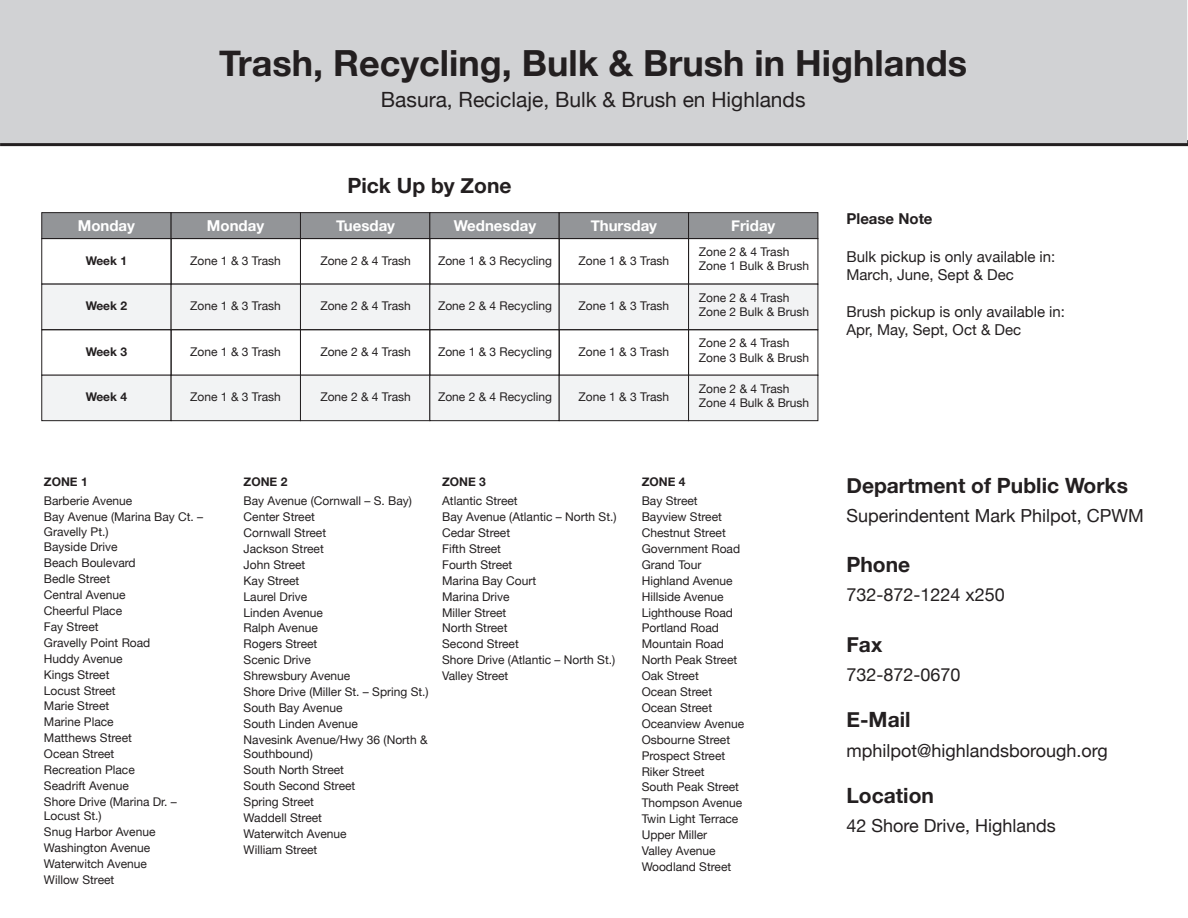
<style>
.page{position:relative;width:1188px;height:918px;background:#fff}
.page>*{position:absolute;margin:0;border:0;box-sizing:border-box;transform-origin:0 0}
.t1{font:700 36px "Helvetica Neue";color:#231f20}
.t2{font:700 21px "Helvetica Neue";color:#231f20}
.t3{font:21px "Helvetica Neue";color:#231f20}
.t4{font:18px "Helvetica Neue";color:#231f20}
.t5{font:15px/18px "Helvetica Neue";color:#231f20}
.t6{font:700 15px "Helvetica Neue";color:#fff}
.t7{font:700 15px "Helvetica Neue";color:#231f20}
.t8{font:12px/15.9px "Helvetica Neue";color:#231f20}
.t9{font:700 12px "Helvetica Neue";color:#231f20}
</style>
<div class="page">
<div style="left:0;top:140px;width:1188px;height:6px;background:#2d292a"></div>
<div style="left:0;top:0;width:1187px;height:143px;background:#d1d2d4"></div>
<div style="left:42px;top:212px;width:129px;height:27px;background:#939598;border:1px solid #231f20"></div>
<div style="left:171px;top:212px;width:130px;height:27px;background:#939598;border:1px solid #231f20"></div>
<div style="left:300px;top:212px;width:130px;height:27px;background:#939598;border:1px solid #231f20"></div>
<div style="left:430px;top:212px;width:129px;height:27px;background:#939598;border:1px solid #231f20"></div>
<div style="left:559px;top:212px;width:130px;height:27px;background:#939598;border:1px solid #231f20"></div>
<div style="left:688px;top:212px;width:130px;height:27px;background:#939598;border:1px solid #231f20"></div>
<div style="left:42px;top:238px;width:129px;height:46px;border:1px solid #231f20"></div>
<div style="left:171px;top:238px;width:130px;height:46px;border:1px solid #231f20"></div>
<div style="left:300px;top:238px;width:130px;height:46px;border:1px solid #231f20"></div>
<div style="left:430px;top:238px;width:129px;height:46px;border:1px solid #231f20"></div>
<div style="left:559px;top:238px;width:130px;height:46px;border:1px solid #231f20"></div>
<div style="left:688px;top:238px;width:130px;height:46px;border:1px solid #231f20"></div>
<div style="left:42px;top:284px;width:129px;height:46px;background:#f2f3f4;border:1px solid #231f20"></div>
<div style="left:171px;top:284px;width:130px;height:46px;background:#f2f3f4;border:1px solid #231f20"></div>
<div style="left:300px;top:284px;width:130px;height:46px;background:#f2f3f4;border:1px solid #231f20"></div>
<div style="left:430px;top:284px;width:129px;height:46px;background:#f2f3f4;border:1px solid #231f20"></div>
<div style="left:559px;top:284px;width:130px;height:46px;background:#f2f3f4;border:1px solid #231f20"></div>
<div style="left:688px;top:284px;width:130px;height:46px;background:#f2f3f4;border:1px solid #231f20"></div>
<div style="left:300px;top:330px;width:130px;height:46px;border:1px solid #231f20"></div>
<div style="left:42px;top:375px;width:129px;height:46px;background:#f2f3f4;border:1px solid #231f20"></div>
<div style="left:171px;top:375px;width:130px;height:46px;background:#f2f3f4;border:1px solid #231f20"></div>
<div style="left:300px;top:375px;width:130px;height:46px;background:#f2f3f4;border:1px solid #231f20"></div>
<div style="left:430px;top:375px;width:129px;height:46px;background:#f2f3f4;border:1px solid #231f20"></div>
<div style="left:559px;top:375px;width:130px;height:46px;background:#f2f3f4;border:1px solid #231f20"></div>
<div style="left:688px;top:375px;width:130px;height:46px;background:#f2f3f4;border:1px solid #231f20"></div>
<h1 class="t1" style="left:219px;top:35px;width:749px">Trash, Recycling, Bulk &amp; Brush in Highlands</h1>
<h2 class="t3" style="left:381px;top:85px;width:426px">Basura, Reciclaje, Bulk &amp; Brush en Highlands</h2>
<h2 class="t2" style="left:347px;top:169px;width:166px">Pick Up by Zone</h2>
<p class="t6" style="left:78px;top:214px;width:59px">Monday</p>
<p class="t6" style="left:207px;top:214px;width:59px">Monday</p>
<p class="t6" style="left:336px;top:214px;width:60px">Tuesday</p>
<p class="t6" style="left:454px;top:214px;width:84px">Wednesday</p>
<p class="t6" style="left:591px;top:214px;width:68px">Thursday</p>
<p class="t6" style="left:731px;top:214px;width:46px">Friday</p>
<p class="t9" style="left:86px;top:251px;width:43px">Week 1</p>
<p class="t8" style="left:190px;top:253px;width:92px">Zone 1 &amp; 3 Trash</p>
<p class="t8" style="left:320px;top:253px;width:92px">Zone 2 &amp; 4 Trash</p>
<p class="t8" style="left:438px;top:253px;width:116px">Zone 1 &amp; 3 Recycling</p>
<p class="t8" style="left:579px;top:253px;width:92px">Zone 1 &amp; 3 Trash</p>
<p class="t8" style="left:699px;top:245px;width:112px;line-height:14.4px">Zone 2 &amp; 4 Trash<br>Zone 1 Bulk &amp; Brush</p>
<p class="t9" style="left:86px;top:297px;width:43px">Week 2</p>
<p class="t8" style="left:190px;top:299px;width:92px">Zone 1 &amp; 3 Trash</p>
<p class="t8" style="left:320px;top:299px;width:92px">Zone 2 &amp; 4 Trash</p>
<p class="t8" style="left:438px;top:299px;width:116px">Zone 2 &amp; 4 Recycling</p>
<p class="t8" style="left:579px;top:299px;width:92px">Zone 1 &amp; 3 Trash</p>
<p class="t8" style="left:699px;top:291px;width:112px;line-height:14.4px">Zone 2 &amp; 4 Trash<br>Zone 2 Bulk &amp; Brush</p>
<p class="t9" style="left:86px;top:342px;width:43px">Week 3</p>
<p class="t8" style="left:190px;top:344px;width:92px">Zone 1 &amp; 3 Trash</p>
<p class="t8" style="left:320px;top:344px;width:92px">Zone 2 &amp; 4 Trash</p>
<p class="t8" style="left:438px;top:344px;width:116px">Zone 1 &amp; 3 Recycling</p>
<p class="t8" style="left:579px;top:344px;width:92px">Zone 1 &amp; 3 Trash</p>
<p class="t8" style="left:699px;top:336px;width:112px;line-height:14.4px">Zone 2 &amp; 4 Trash<br>Zone 3 Bulk &amp; Brush</p>
<p class="t9" style="left:86px;top:388px;width:43px">Week 4</p>
<p class="t8" style="left:190px;top:390px;width:92px">Zone 1 &amp; 3 Trash</p>
<p class="t8" style="left:320px;top:390px;width:92px">Zone 2 &amp; 4 Trash</p>
<p class="t8" style="left:438px;top:390px;width:116px">Zone 2 &amp; 4 Recycling</p>
<p class="t8" style="left:579px;top:390px;width:92px">Zone 1 &amp; 3 Trash</p>
<p class="t8" style="left:699px;top:382px;width:112px;line-height:14.4px">Zone 2 &amp; 4 Trash<br>Zone 4 Bulk &amp; Brush</p>
<p class="t9" style="left:44px;top:473px;width:45px">ZONE 1</p>
<p class="t8" style="left:44px;top:494px;width:161px">Barberie Avenue<br>Bay Avenue (Marina Bay Ct. –</p>
<p class="t8" style="left:44px;top:524px;width:134px">Gravelly Pt.)<br>Bayside Drive<br>Beach Boulevard<br>Bedle Street<br>Central Avenue<br>Cheerful Place<br>Fay Street<br>Gravelly Point Road<br>Huddy Avenue<br>Kings Street<br>Locust Street<br>Marie Street<br>Marine Place<br>Matthews Street<br>Ocean Street<br>Recreation Place<br>Seadrift Avenue<br>Shore Drive (Marina Dr. –</p>
<p class="t8" style="left:44px;top:809px;width:113px">Locust St.)<br>Snug Harbor Avenue<br>Washington Avenue<br>Waterwitch Avenue<br>Willow Street</p>
<p class="t9" style="left:244px;top:473px;width:45px">ZONE 2</p>
<p class="t8" style="left:244px;top:494px;width:187px">Bay Avenue (Cornwall – S. Bay)<br>Center Street<br>Cornwall Street<br>Jackson Street<br>John Street<br>Kay Street<br>Laurel Drive<br>Linden Avenue<br>Ralph Avenue<br>Rogers Street<br>Scenic Drive<br>Shrewsbury Avenue<br>Shore Drive (Miller St. – Spring St.)<br>South Bay Avenue<br>South Linden Avenue<br>Navesink Avenue/Hwy 36 (North &amp;</p>
<p class="t8" style="left:244px;top:747px;width:113px">Southbound)<br>South North Street<br>South Second Street<br>Spring Street<br>Waddell Street<br>Waterwitch Avenue<br>William Street</p>
<p class="t9" style="left:442px;top:473px;width:45px">ZONE 3</p>
<p class="t8" style="left:442px;top:494px;width:176px">Atlantic Street<br>Bay Avenue (Atlantic – North St.)<br>Cedar Street<br>Fifth Street<br>Fourth Street<br>Marina Bay Court<br>Marina Drive<br>Miller Street<br>North Street<br>Second Street<br>Shore Drive (Atlantic – North St.)<br>Valley Street</p>
<p class="t9" style="left:642px;top:473px;width:45px">ZONE 4</p>
<p class="t8" style="left:642px;top:494px;width:104px">Bay Street<br>Bayview Street<br>Chestnut Street<br>Government Road<br>Grand Tour<br>Highland Avenue<br>Hillside Avenue<br>Lighthouse Road<br>Portland Road<br>Mountain Road<br>North Peak Street<br>Oak Street<br>Ocean Street<br>Ocean Street<br>Oceanview Avenue<br>Osbourne Street<br>Prospect Street<br>Riker Street<br>South Peak Street<br>Thompson Avenue<br>Twin Light Terrace<br>Upper Miller<br>Valley Avenue<br>Woodland Street</p>
<p class="t7" style="left:846px;top:207px;width:88px">Please Note</p>
<p class="t5" style="left:846px;top:248px;width:210px">Bulk pickup is only available in:<br>March, June, Sept &amp; Dec</p>
<p class="t5" style="left:846px;top:304px;width:220px">Brush pickup is only available in:<br>Apr, May, Sept, Oct &amp; Dec</p>
<h2 class="t2" style="left:846px;top:469px;width:283px">Department of Public Works</h2>
<h3 class="t4" style="left:846px;top:502px;width:299px">Superindentent Mark Philpot, CPWM</h3>
<h2 class="t2" style="left:846px;top:548px;width:65px">Phone</h2>
<h3 class="t4" style="left:846px;top:582px;width:160px">732-872-1224 x250</h3>
<h2 class="t2" style="left:846px;top:628px;width:37px">Fax</h2>
<h3 class="t4" style="left:846px;top:661px;width:116px">732-872-0670</h3>
<h2 class="t2" style="left:846px;top:704px;width:66px">E-Mail</h2>
<h3 class="t4" style="left:846px;top:737px;width:263px">mphilpot@highlandsborough.org</h3>
<h2 class="t2" style="left:846px;top:779px;width:89px">Location</h2>
<h3 class="t4" style="left:846px;top:813px;width:211px">42 Shore Drive, Highlands</h3>
</div>
